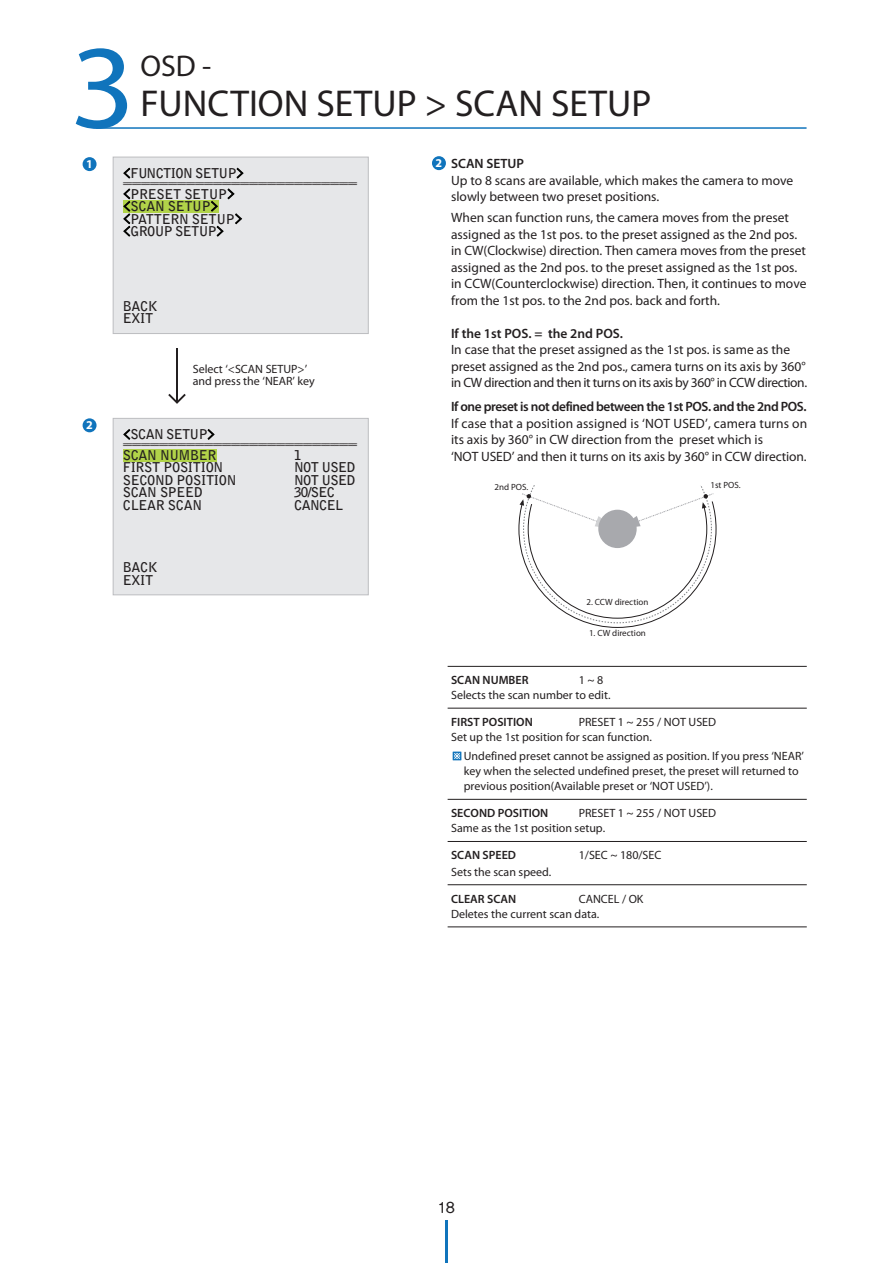
<style>
.page{position:relative;width:893px;height:1263px;background:#fff}
.page>*{position:absolute;margin:0;border:0;box-sizing:border-box;transform-origin:0 0}
.t1{font:120px "Myriad Pro";color:#1074bc;scale:1.05 1}
.t2{font:37.5px "Myriad Pro";color:#231f20}
.t3{font:30px "Myriad Pro";color:#231f20}
.t4{font:15px "YDIYGO330";color:#231f20}
.t5{font:13.5px/16.5px "Myriad Pro";color:#231f20}
.t6{font:700 13.5px/12.5px "Bell Gothic Std";letter-spacing:-.025em;color:#231f20}
.t7{font:700 13.5px/12.5px "Bell Gothic Std";letter-spacing:-.05em;color:#231f20}
.t8{font:12px/15px "Myriad Pro";color:#231f20}
.t9{font:700 12px "Myriad Pro";color:#fff}
.t10{font:700 9px "Bell Gothic Std";color:#231f20}
.t11{font:9px "Myriad Pro";color:#231f20}
.s1{font-family:"Letter Gothic Std"}
.s2{font-weight:600}
</style>
<div class="page">
<hr style="left:445px;top:1220px;width:2px;height:43px;background:#1074bc">
<div style="left:83px;top:157px;width:14px;height:14px;background:#1074bc;border-radius:50%"></div>
<div style="left:83px;top:418px;width:14px;height:14px;background:#1074bc;border-radius:50%"></div>
<div style="left:113px;top:157px;width:255px;height:177px;background:#e6e7e9;border:1px solid #bcbdc0"></div>
<div style="left:123px;top:200px;width:96px;height:12px;background:#b1d349"></div>
<svg style="left:124px;top:168px;width:6px;height:10px"></svg>
<svg style="left:237px;top:168px;width:6px;height:10px"></svg>
<svg style="left:228px;top:189px;width:6px;height:10px"></svg>
<svg style="left:211px;top:201px;width:7px;height:10px"></svg>
<svg style="left:235px;top:214px;width:7px;height:10px"></svg>
<svg style="left:124px;top:189px;width:6px;height:47px"></svg>
<svg style="left:217px;top:226px;width:6px;height:10px"></svg>
<div style="left:113px;top:418px;width:255px;height:177px;background:#e6e7e9;border:1px solid #bcbdc0"></div>
<div style="left:123px;top:449px;width:94px;height:12px;background:#b1d349"></div>
<svg style="left:124px;top:429px;width:6px;height:11px"></svg>
<svg style="left:208px;top:429px;width:6px;height:11px"></svg>
<hr style="left:96px;top:127px;width:710px;height:2px;background:#1074bc">
<svg style="left:168px;top:394px;width:18px;height:10px"></svg>
<hr style="left:176px;top:348px;width:2px;height:54px;background:#231f20">
<div style="left:432px;top:156px;width:14px;height:14px;background:#1074bc;border-radius:50%"></div>
<hr style="left:448px;top:666px;width:359px;height:1px;background:#231f20">
<hr style="left:448px;top:708px;width:359px;height:1px;background:#231f20">
<hr style="left:448px;top:799px;width:359px;height:1px;background:#231f20">
<hr style="left:448px;top:841px;width:359px;height:1px;background:#231f20">
<hr style="left:448px;top:884px;width:359px;height:1px;background:#231f20">
<hr style="left:448px;top:927px;width:359px;height:1px;background:#231f20">
<svg style="left:519px;top:493px;width:197px;height:135px"></svg>
<svg style="left:453px;top:752px;width:8px;height:8px"></svg>
<p class="t1" style="left:70px;top:13px;width:63px">3</p>
<p class="t3" style="left:140px;top:48px;width:73px">OSD -</p>
<p class="t2" style="left:140px;top:80px;width:513px">FUNCTION SETUP &gt; SCAN SETUP</p>
<p class="t9" style="left:86px;top:156px;width:8px">1</p>
<p class="t9" style="left:86px;top:417px;width:8px">2</p>
<p class="t7" style="left:123px;top:167px;width:123px"><span class="s1">&lt;</span>FUNCTION SETUP<span class="s1">&gt;</span></p>
<p class="t10" style="left:123px;top:177px;width:236px">====================================================</p>
<p class="t6" style="left:123px;top:188px;width:121px"><span class="s1">&lt;</span>PRESET SETUP<span class="s1">&gt; &lt;</span>SCAN SETUP<span class="s1">&gt; &lt;</span>PATTERN SETUP<span class="s1">&gt; &lt;</span>GROUP SETUP<span class="s1">&gt;</span></p>
<p class="t6" style="left:123px;top:300px;width:36px">BACK<br>EXIT</p>
<p class="t8" style="left:193px;top:363px;width:124px;line-height:12px">Select ‘&lt;SCAN SETUP&gt;’ and press the ‘NEAR’ key</p>
<p class="t7" style="left:123px;top:428px;width:94px"><span class="s1">&lt;</span>SCAN SETUP<span class="s1">&gt;</span></p>
<p class="t10" style="left:123px;top:438px;width:236px">====================================================</p>
<p class="t6" style="left:123px;top:449px;width:115px">SCAN NUMBER<br>FIRST POSITION<br>SECOND POSITION<br>SCAN SPEED<br>CLEAR SCAN</p>
<p class="t7" style="left:294px;top:449px;width:63px">1<br>NOT USED<br>NOT USED<br>30/SEC<br>CANCEL</p>
<p class="t6" style="left:123px;top:561px;width:36px">BACK<br>EXIT</p>
<p class="t9" style="left:436px;top:155px;width:8px">2</p>
<p class="t5" style="left:451px;top:155px;width:344px"><span class="s2">SCAN SETUP<br></span>Up to 8 scans are available, which makes the camera to move slowly between two preset positions.</p>
<p class="t5" style="left:451px;top:209px;width:357px">When scan function runs, the camera moves from the preset assigned as the 1st pos. to the preset assigned as the 2nd pos. in CW(Clockwise) direction. Then camera moves from the preset assigned as the 2nd pos. to the preset assigned as the 1st pos. in CCW(Counterclockwise) direction. Then, it continues to move from the 1st pos. to the 2nd pos. back and forth.</p>
<p class="t5" style="left:451px;top:325px;width:358px"><span class="s2">If the 1st POS. = the 2nd POS.<br></span>In case that the preset assigned as the 1st pos. is same as the preset assigned as the 2nd pos., camera turns on its axis by 360° in CW direction and then it turns on its axis by 360° in CCW direction.</p>
<p class="t5" style="left:451px;top:398px;width:358px"><span class="s2">If one preset is not defined between the 1st POS. and the 2nd POS.<br></span>If case that a position assigned is ‘NOT USED’, camera turns on its axis by 360° in CW direction from the preset which is<br>‘NOT USED’ and then it turns on its axis by 360° in CCW direction.</p>
<p class="t11" style="left:494px;top:482px;width:35px">2nd POS.</p>
<p class="t11" style="left:710px;top:479px;width:32px">1st POS.</p>
<p class="t11" style="left:586px;top:596px;width:63px">2. CCW direction</p>
<p class="t11" style="left:589px;top:627px;width:58px">1. CW direction</p>
<p class="t8" style="left:451px;top:672px;width:161px"><span class="s2">SCAN NUMBER<br></span>Selects the scan number to edit.</p>
<p class="t8" style="left:451px;top:714px;width:202px"><span class="s2">FIRST POSITION<br></span>Set up the 1st position for scan function.</p>
<p class="t8" style="left:464px;top:748px;width:342px">Undefined preset cannot be assigned as position. If you press ‘NEAR’ key when the selected undefined preset, the preset will returned to previous position(Available preset or ‘NOT USED’).</p>
<p class="t8" style="left:451px;top:805px;width:156px"><span class="s2">SECOND POSITION<br></span>Same as the 1st position setup.</p>
<p class="t8" style="left:451px;top:847px;width:102px;line-height:16.5px"><span class="s2">SCAN SPEED<br></span>Sets the scan speed.</p>
<p class="t8" style="left:451px;top:891px;width:150px"><span class="s2">CLEAR SCAN<br></span>Deletes the current scan data.</p>
<p class="t8" style="left:579px;top:672px;width:26px">1 ~ 8</p>
<p class="t8" style="left:579px;top:714px;width:139px">PRESET 1 ~ 255 / NOT USED</p>
<p class="t8" style="left:579px;top:805px;width:139px">PRESET 1 ~ 255 / NOT USED</p>
<p class="t8" style="left:579px;top:847px;width:84px">1/SEC ~ 180/SEC</p>
<p class="t8" style="left:579px;top:891px;width:66px">CANCEL / OK</p>
<p class="t4" style="left:438px;top:1199px;width:18px">18</p>
</div>
